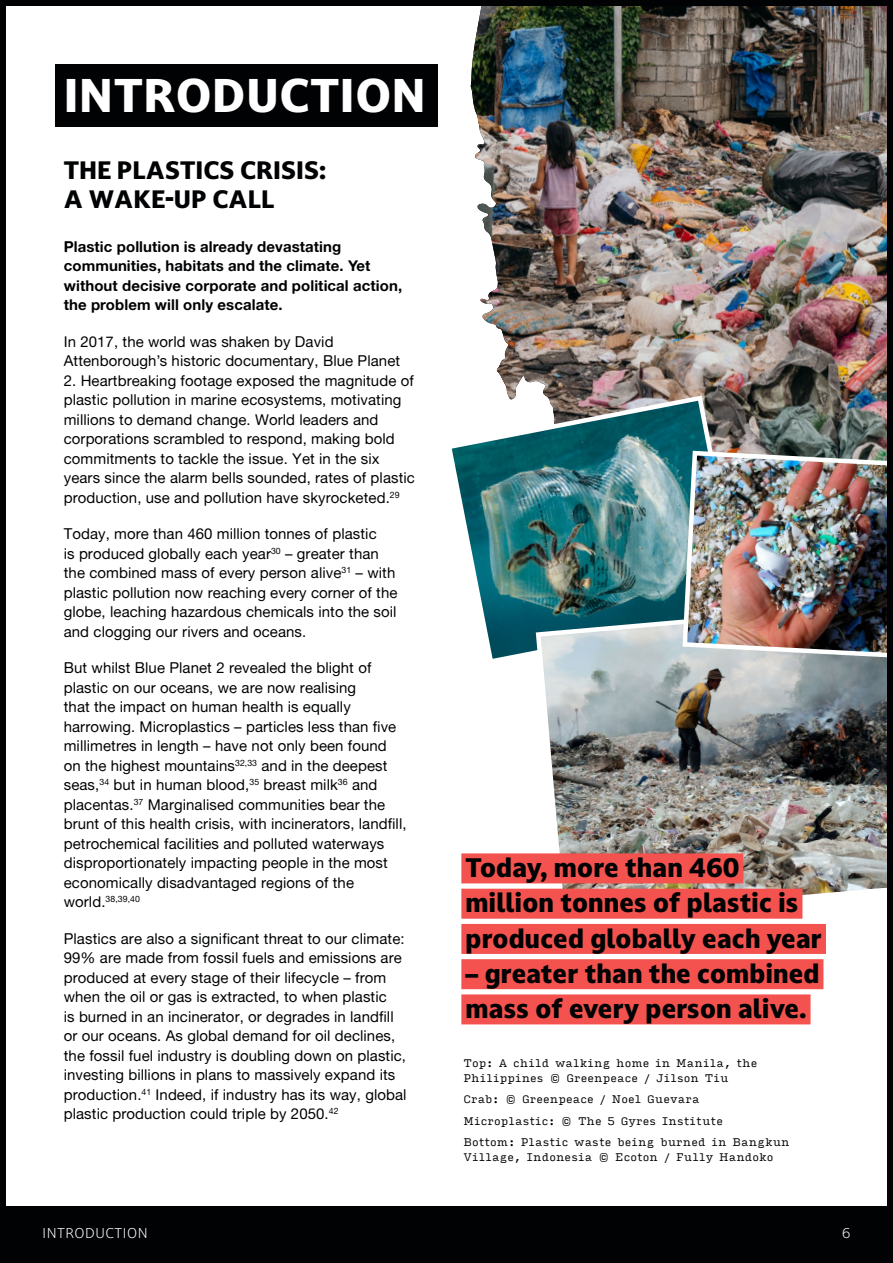
<style>
.page{position:relative;width:893px;height:1263px;background:#fff}
.page>*{position:absolute;margin:0;border:0;box-sizing:border-box;transform-origin:0 0}
.Section_subheading__h2{font:45px "Darkmode Darkmode Off X Bold";letter-spacing:.02em;color:#fff}
.Pull_quote__p{font:25.5px "Darkmode Darkmode Off X Bold";letter-spacing:.01em;color:#010203}
.Subheading-black__h3{font:24px/28.5px "Darkmode Darkmode Off X Bold";letter-spacing:.005em;color:#010203}
.Body_copy__p{font:15px/19.5px "Alte Haas Grotesk";letter-spacing:.005em;color:#010203}
.Body_copy__p-2{font:15px/19.5px "Alte Haas Grotesk Bold";letter-spacing:.005em;color:#010203}
.t1{font:300 13.5px "Darkmode Darkmode Off";letter-spacing:.04em;color:#fff}
.Caption-black{font:10.5px/15px "Input Serif";color:#000}
.Body_copy__p-3{font:8.7px "Alte Haas Grotesk";color:#010203}
.s1{font-size:15px}
</style>
<div class="page">
<img style="left:0;top:0;width:893px;height:1263px">
<h2 class="Section_subheading__h2" style="left:64px;top:65px;width:363px">INTRODUCTION</h2>
<h3 class="Subheading-black__h3" style="left:64px;top:156px;width:264px">THE PLASTICS CRISIS:<br>A WAKE-UP CALL</h3>
<p class="Body_copy__p-2" style="left:64px;top:236px;width:340px">Plastic pollution is already devastating communities, habitats and the climate. Yet without decisive corporate and political action, the problem will only escalate.</p>
<p class="Body_copy__p" style="left:64px;top:331px;width:338px">In 2017, the world was shaken by David<br>Attenborough’s historic documentary, Blue Planet</p>
<p class="Body_copy__p" style="left:64px;top:370px;width:353px">2. Heartbreaking footage exposed the magnitude of plastic pollution in marine ecosystems, motivating millions to demand change. World leaders and corporations scrambled to respond, making bold commitments to tackle the issue. Yet in the six years since the alarm bells sounded, rates of plastic production, use and pollution have skyrocketed.<sup>29</sup></p>
<p class="Body_copy__p" style="left:64px;top:524px;width:335px">Today, more than 460 million tonnes of plastic<br>is produced globally each year<sup>30</sup> – greater than the combined mass of every person alive<sup>31</sup> – with plastic pollution now reaching every corner of the globe, leaching hazardous chemicals into the soil and clogging our rivers and oceans.</p>
<p class="Body_copy__p" style="left:64px;top:658px;width:344px">But whilst Blue Planet 2 revealed the blight of plastic on our oceans, we are now realising<br>that the impact on human health is equally harrowing. Microplastics – particles less than five millimetres in length – have not only been found on the highest mountains<sup>32,33</sup> and in the deepest seas,<sup>34</sup> but in human blood,<sup>35</sup> breast milk<sup>36</sup> and placentas.<sup>37</sup> Marginalised communities bear the brunt of this health crisis, with incinerators, landfill, petrochemical facilities and polluted waterways disproportionately impacting people in the most economically disadvantaged regions of the</p>
<p class="Body_copy__p-3" style="left:64px;top:894px;width:78px"><span class="s1">world.</span>38,39,40</p>
<p class="Body_copy__p" style="left:64px;top:928px;width:344px">Plastics are also a significant threat to our climate:<br>99% are made from fossil fuels and emissions are produced at every stage of their lifecycle – from when the oil or gas is extracted, to when plastic<br>is burned in an incinerator, or degrades in landfill or our oceans. As global demand for oil declines, the fossil fuel industry is doubling down on plastic, investing billions in plans to massively expand its production.<sup>41</sup> Indeed, if industry has its way, global plastic production could triple by 2050.<sup>42</sup></p>
<p class="Pull_quote__p" style="left:466px;top:850px;width:275px">Today, more than 460</p>
<p class="Pull_quote__p" style="left:466px;top:886px;width:334px">million tonnes of plastic is</p>
<p class="Pull_quote__p" style="left:466px;top:921px;width:358px">produced globally each year</p>
<p class="Pull_quote__p" style="left:466px;top:956px;width:355px">– greater than the combined</p>
<p class="Pull_quote__p" style="left:466px;top:991px;width:342px">mass of every person alive.</p>
<p class="Caption-black" style="left:463px;top:1055px;width:295px">Top: A child walking home in Manila, the<br>Philippines © Greenpeace / Jilson Tiu</p>
<p class="Caption-black" style="left:463px;top:1091px;width:238px">Crab: © Greenpeace / Noel Guevara</p>
<p class="Caption-black" style="left:463px;top:1113px;width:261px">Microplastic: © The 5 Gyres Institute</p>
<p class="Caption-black" style="left:463px;top:1134px;width:328px">Bottom: Plastic waste being burned in Bangkun<br>Village, Indonesia © Ecoton / Fully Handoko</p>
<p class="t1" style="left:43px;top:1224px;width:107px">I NTRODUCTION</p>
<p class="t1" style="left:842px;top:1224px;width:10px">6</p>
</div>
